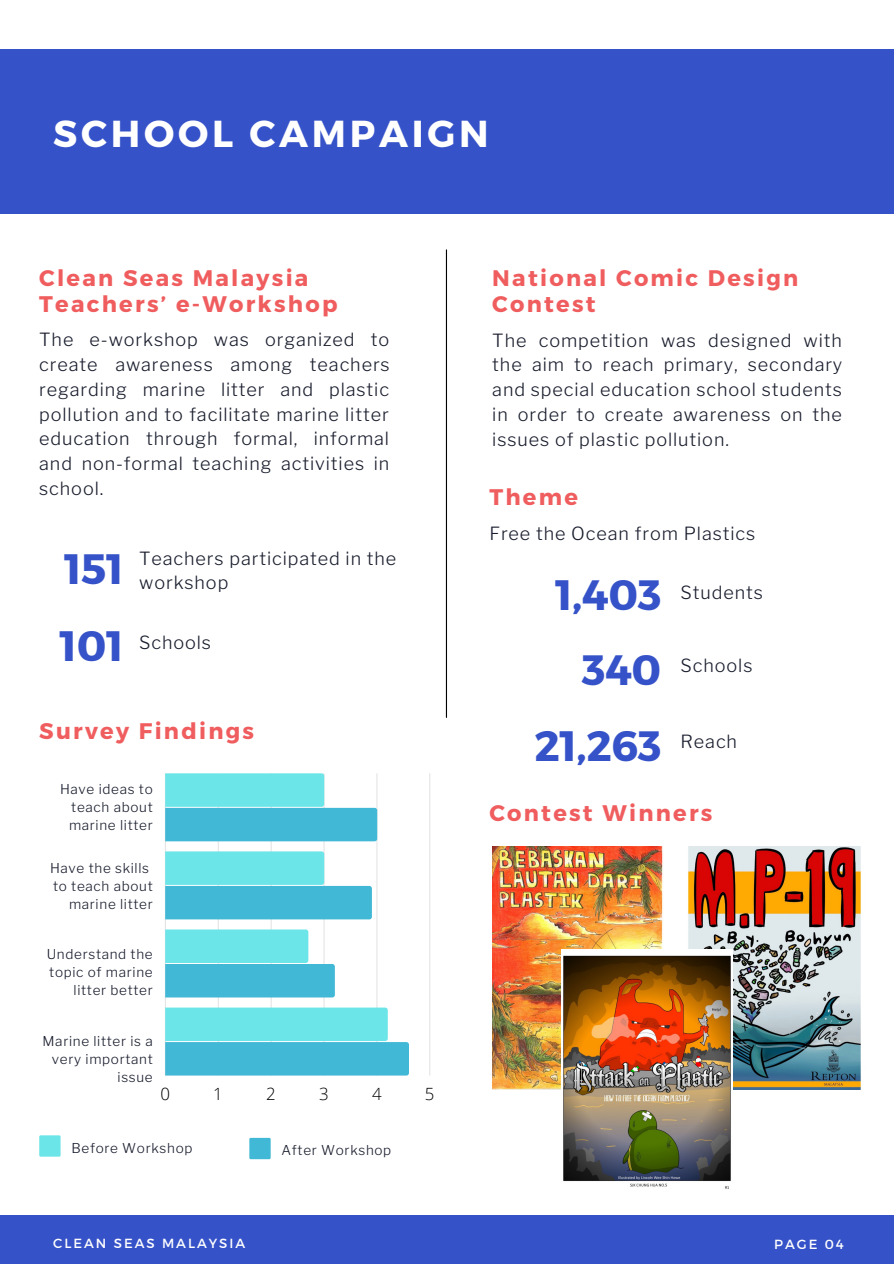
<style>
.page{position:relative;width:894px;height:1264px;background:#fff}
.page>*{position:absolute;margin:0;border:0;box-sizing:border-box;transform-origin:0 0}
.t1{font:700 42.45px "Montserrat";letter-spacing:-.01em;color:#3552c8}
.t2{font:700 37.5px "Montserrat";letter-spacing:.1em;color:#fff}
.t3{font:700 22.5px/26px "Montserrat";letter-spacing:.1em;color:#f05d5e}
.t4{font:300 18px/24.8px "Libre Franklin";letter-spacing:.05em;color:#191d2d;text-align:justify}
.t5{font:300 16.8px "Open Sans";color:#000}
.t6{font:300 13.5px/18px "Libre Franklin";letter-spacing:.05em;color:#191d2d;text-align:right}
.t7{font:13.2px "Montserrat";letter-spacing:.15em;color:#fff}
</style>
<div class="page">
<div style="left:0;top:1215px;width:893px;height:48px;background:#3552c8"></div>
<div style="left:0;top:49px;width:893px;height:165px;background:#3552c8"></div>
<hr style="left:446px;top:250px;width:1px;height:467px;background:#000">
<hr style="left:165px;top:773px;width:1px;height:302px;background:#000">
<hr style="left:218px;top:773px;width:1px;height:302px;background:#000">
<hr style="left:271px;top:773px;width:1px;height:302px;background:#000">
<hr style="left:324px;top:773px;width:1px;height:302px;background:#000">
<hr style="left:376px;top:773px;width:1px;height:302px;background:#000">
<hr style="left:429px;top:773px;width:1px;height:302px;background:#000">
<svg style="left:165px;top:773px;width:212px;height:68px;background:#6cd2e1"></svg>
<svg style="left:165px;top:851px;width:207px;height:68px;background:#6ad2e1"></svg>
<svg style="left:165px;top:929px;width:170px;height:68px;background:#65d1e0"></svg>
<svg style="left:165px;top:1007px;width:244px;height:68px;background:#60d0e0"></svg>
<div style="left:39px;top:1135px;width:22px;height:21px;background:#6ce5e8"></div>
<div style="left:249px;top:1137px;width:21px;height:22px;background:#41b8d5"></div>
<img style="left:492px;top:846px;width:171px;height:243px">
<img style="left:688px;top:846px;width:173px;height:243px">
<img style="left:561px;top:949px;width:170px;height:240px">
<p class="t2" style="left:53px;top:109px;width:437px">SCHOOL CAMPAIGN</p>
<p class="t3" style="left:39px;top:264px;width:299px">Clean Seas Malaysia<br>Teachers’ e-Workshop</p>
<p class="t4" style="left:39px;top:327px;width:352px">The e-workshop was organized to create awareness among teachers regarding marine litter and plastic pollution and to facilitate marine litter education through formal, informal and non-formal teaching activities in school.</p>
<p class="t1" style="left:64px;top:541px;width:61px">151</p>
<p class="t4" style="left:139px;top:546px;width:258px">Teachers participated in the workshop</p>
<p class="t1" style="left:60px;top:618px;width:65px">101</p>
<p class="t4" style="left:139px;top:630px;width:73px">Schools</p>
<p class="t3" style="left:39px;top:717px;width:216px">Survey Findings</p>
<p class="t6" style="left:69px;top:780px;width:85px;text-align:justify;text-indent:-9px">Have ideas to teach about marine litter</p>
<p class="t6" style="left:50px;top:859px;width:101px">Have the skills</p>
<p class="t6" style="left:53px;top:877px;width:101px">to teach about marine litter</p>
<p class="t6" style="left:47px;top:944px;width:107px">Understand the topic of marine litter better</p>
<p class="t6" style="left:42px;top:1031px;width:112px">Marine litter is a very important issue</p>
<p class="t5" style="left:160px;top:1082px;width:11px">0</p>
<p class="t5" style="left:213px;top:1082px;width:11px">1</p>
<p class="t5" style="left:266px;top:1082px;width:11px">2</p>
<p class="t5" style="left:319px;top:1082px;width:11px">3</p>
<p class="t5" style="left:372px;top:1082px;width:11px">4</p>
<p class="t5" style="left:425px;top:1082px;width:11px">5</p>
<p class="t6" style="left:71px;top:1138px;width:122px">Before Workshop</p>
<p class="t6" style="left:281px;top:1141px;width:111px">After Workshop</p>
<p class="t3" style="left:492px;top:264px;width:307px">National Comic Design<br>Contest</p>
<p class="t4" style="left:492px;top:328px;width:351px">The competition was designed with the aim to reach primary, secondary and special education school students in order to create awareness on the issues of plastic pollution.</p>
<p class="t3" style="left:489px;top:483px;width:90px">Theme</p>
<p class="t4" style="left:489px;top:521px;width:267px">Free the Ocean from Plastics</p>
<p class="t1" style="left:555px;top:567px;width:108px">1,403</p>
<p class="t1" style="left:581px;top:642px;width:81px">340</p>
<p class="t1" style="left:534px;top:717px;width:128px">21,263</p>
<p class="t4" style="left:680px;top:580px;width:84px">Students</p>
<p class="t4" style="left:680px;top:653px;width:73px">Schools</p>
<p class="t4" style="left:680px;top:728px;width:58px">Reach</p>
<p class="t3" style="left:489px;top:798px;width:224px">Contest Winners</p>
<p class="t7" style="left:53px;top:1234px;width:193px">CLEAN SEAS MALAYSIA</p>
<p class="t7" style="left:773px;top:1235px;width:71px">PAGE 04</p>
</div>
